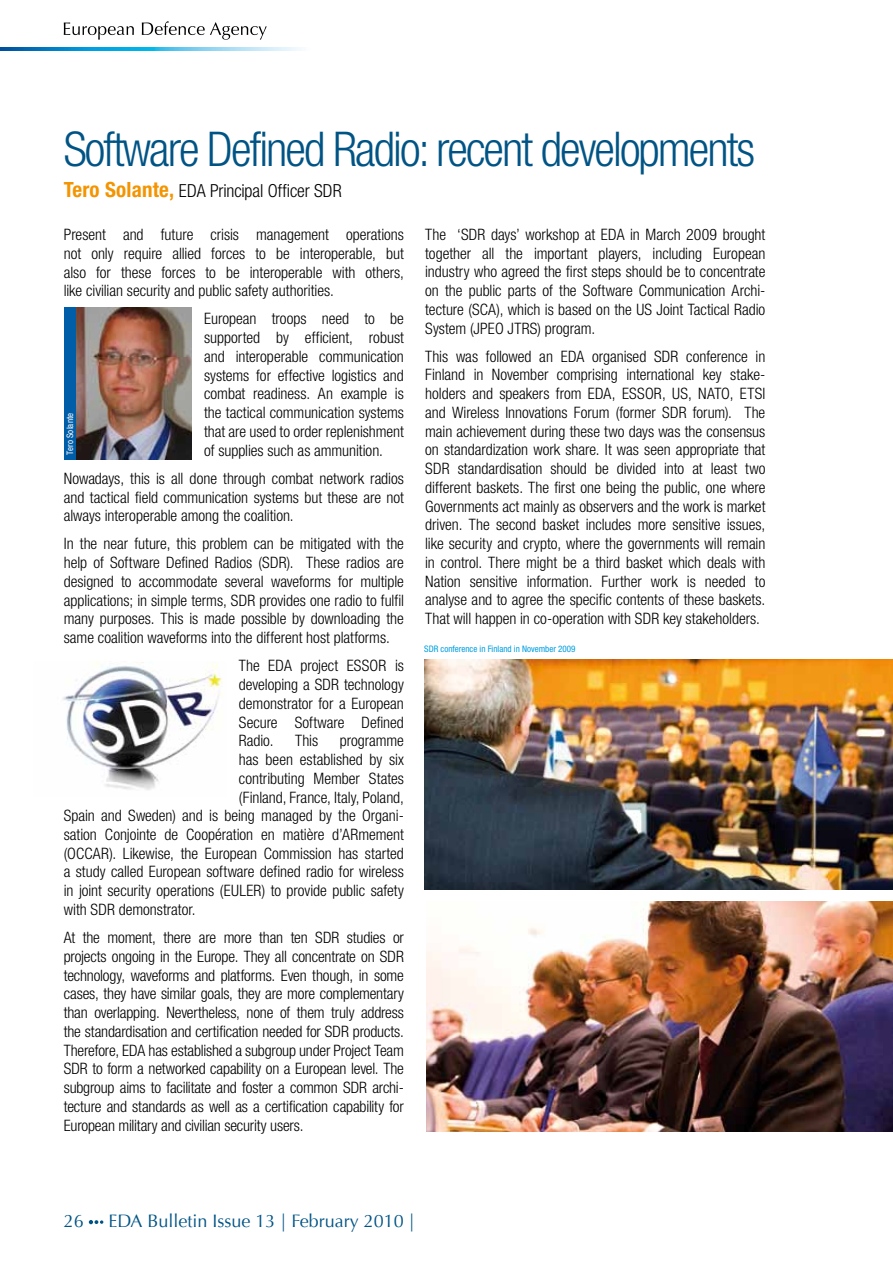
<style>
.page{position:relative;width:893px;height:1263px;background:#fff}
.page>*{position:absolute;margin:0;border:0;box-sizing:border-box;transform-origin:0 0}
.t1{font:300 condensed 48px "Helvetica Neue";letter-spacing:-.04em;color:#005485}
.t2{font:18px "Optima";color:#005485}
.t3{font:300 condensed 18px "Helvetica Neue";letter-spacing:-.005em;color:#000}
.t4{font:300 condensed 15.75px/18.8px "Helvetica Neue";color:#000;text-align:justify}
.t5{font:condensed 9px "Helvetica Neue";color:#009ee0}
.t6{font:condensed 9px "Helvetica Neue";letter-spacing:.01em;color:#fff}
.s1{font-weight:700;font-size:21px;color:#f39400}
</style>
<div class="page">
<svg style="left:64px;top:23px;width:70px;height:17px"></svg>
<svg style="left:142px;top:21px;width:125px;height:19px"></svg>
<svg style="left:0;top:48px;width:302px;height:2px"></svg>
<svg style="left:89px;top:1220px;width:14px;height:4px"></svg>
<img style="left:424px;top:659px;width:469px;height:230px">
<img style="left:75px;top:307px;width:116px;height:152px">
<img style="left:63px;top:661px;width:160px;height:129px">
<div style="left:64px;top:307px;width:11px;height:152px;background:#005ea8"></div>
<img style="left:426px;top:902px;width:467px;height:229px">
<h1 class="t1" style="left:64px;top:121px;width:693px">Software Defined Radio: recent developments</h1>
<p class="t3" style="left:64px;top:181px;width:279px"><span class="s1">Tero Solante,</span> EDA Principal Officer SDR</p>
<p class="t4" style="left:64px;top:225px;width:342px">Present and future crisis management operations not only require allied forces to be interoperable, but also for these forces to be interoperable with others, like civilian security and public safety authorities.</p>
<p class="t4" style="left:204px;top:309px;width:201px">European troops need to be supported by efficient, robust and interoperable communication systems for effective logistics and combat readiness. An example is the tactical communication systems that are used to order replenishment of supplies such as ammunition.</p>
<p class="t4" style="left:64px;top:469px;width:342px">Nowadays, this is all done through combat network radios and tactical field communication systems but these are not always interoperable among the coalition.</p>
<p class="t4" style="left:64px;top:534px;width:342px">In the near future, this problem can be mitigated with the help of Software Defined Radios (SDR). These radios are designed to accommodate several waveforms for multiple applications; in simple terms, SDR provides one radio to fulfil many purposes. This is made possible by downloading the same coalition waveforms into the different host platforms.</p>
<p class="t4" style="left:239px;top:656px;width:167px">The EDA project ESSOR is developing a SDR technology demonstrator for a European Secure Software Defined Radio.</p>
<p class="t6" style="left:65px;top:455px;width:44px;rotate:-90deg">Tero Solante</p>
<p class="t4" style="left:295px;top:731px;width:25px">This</p>
<p class="t4" style="left:340px;top:731px;width:66px">programme</p>
<p class="t4" style="left:239px;top:750px;width:167px">has been established by six</p>
<p class="t4" style="left:239px;top:769px;width:167px">contributing Member States</p>
<p class="t4" style="left:239px;top:787px;width:167px">(Finland, France, Italy, Poland,</p>
<p class="t4" style="left:64px;top:806px;width:342px">Spain and Sweden) and is being managed by the Organi-</p>
<p class="t4" style="left:64px;top:825px;width:342px">sation Conjointe de Coopération en matière d’ARmement</p>
<p class="t4" style="left:64px;top:844px;width:342px">(OCCAR). Likewise, the European Commission has started</p>
<p class="t4" style="left:64px;top:862px;width:342px">a study called European software defined radio for wireless</p>
<p class="t4" style="left:64px;top:881px;width:342px">in joint security operations (EULER) to provide public safety</p>
<p class="t4" style="left:64px;top:900px;width:133px">with SDR demonstrator.</p>
<p class="t4" style="left:64px;top:928px;width:342px">At the moment, there are more than ten SDR studies or projects ongoing in the Europe. They all concentrate on SDR technology, waveforms and platforms. Even though, in some cases, they have similar goals, they are more complementary than overlapping. Nevertheless, none of them truly address the standardisation and certification needed for SDR products.<br>Therefore, EDA has established a subgroup under Project Team SDR to form a networked capability on a European level. The subgroup aims to facilitate and foster a common SDR archi&shy;tecture and standards as well as a certification capability for European military and civilian security users.</p>
<p class="t4" style="left:425px;top:225px;width:342px">The ‘SDR days’ workshop at EDA in March 2009 brought together all the important players, including European industry who agreed the first steps should be to concentrate on the public parts of the Software Communication Archi&shy;tecture (SCA), which is based on the US Joint Tactical Radio System (JPEO JTRS) program.</p>
<p class="t4" style="left:425px;top:347px;width:342px">This was followed an EDA organised SDR conference in Finland in November comprising international key stake&shy;holders and speakers from EDA, ESSOR, US, NATO, ETSI and Wireless Innovations Forum (former SDR forum). The main achievement during these two days was the consensus on standardization work share. It was seen appropriate that SDR standardisation should be divided into at least two different baskets. The first one being the public, one where Governments act mainly as observers and the work is market driven. The second basket includes more sensitive issues, like security and crypto, where the governments will remain in control. There might be a third basket which deals with Nation sensitive information. Further work is needed to analyse and to agree the specific contents of these baskets.<br>That will happen in co-operation with SDR key stakeholders.</p>
<p class="t5" style="left:424px;top:643px;width:153px">SDR conference in Finland in November 2009</p>
<p class="t2" style="left:64px;top:1211px;width:22px">26</p>
<p class="t2" style="left:108px;top:1211px;width:308px">EDA Bulletin Issue 13 | February 2010 |</p>
</div>
